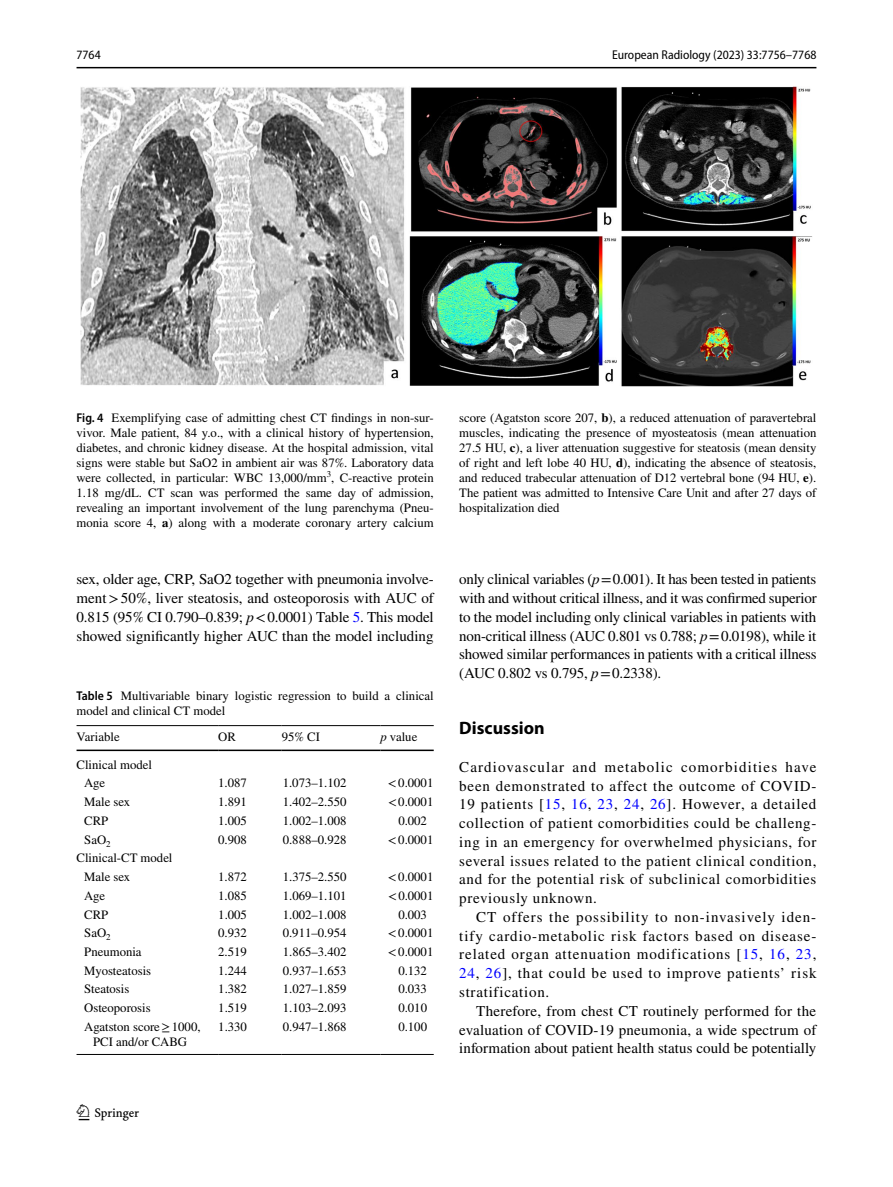
<style>
.page{position:relative;width:893px;height:1187px;background:#fff}
.page>*{position:absolute;margin:0;border:0;box-sizing:border-box;transform-origin:0 0}
.t1{font:22.5px "Springnew Regular 3";color:#000}
.t2{font:700 18px "Myriad Pro";color:#000}
.t3{font:15px/18.8px "STIX";letter-spacing:.005em;color:#000;text-align:justify}
.t4{font:12.75px/15px "STIX";color:#000}
.t5{font:semi-condensed 12.75px "Myriad Pro";color:#000}
.s1{font-family:"Myriad Pro";font-weight:600;font-stretch:semi-condensed}
.s2{font-weight:700}
.s3{font-style:italic}
.s4{color:#00f}
</style>
<div class="page">
<hr style="left:77px;top:67px;width:739px;height:1px;background:#000">
<img style="left:81px;top:87px;width:731px;height:300px">
<hr style="left:77px;top:725px;width:141px;height:1px;background:#000">
<hr style="left:77px;top:749px;width:141px;height:2px;background:#000">
<hr style="left:218px;top:725px;width:64px;height:1px;background:#000">
<hr style="left:218px;top:749px;width:64px;height:2px;background:#000">
<hr style="left:282px;top:725px;width:98px;height:1px;background:#000">
<hr style="left:282px;top:749px;width:98px;height:2px;background:#000">
<hr style="left:380px;top:725px;width:54px;height:1px;background:#000">
<hr style="left:380px;top:749px;width:54px;height:2px;background:#000">
<hr style="left:77px;top:1053px;width:141px;height:1px;background:#000">
<hr style="left:218px;top:1053px;width:64px;height:1px;background:#000">
<hr style="left:282px;top:1053px;width:98px;height:1px;background:#000">
<hr style="left:380px;top:1053px;width:54px;height:1px;background:#000">
<p class="t5" style="left:77px;top:48px;width:26px">7764</p>
<p class="t5" style="left:612px;top:48px;width:206px">European Radiology (2023) 33:7756–7768</p>
<p class="t4" style="left:77px;top:411px;width:359px;text-align:justify"><span class="s1">Fig. 4</span> Exemplifying case of admitting chest CT findings in non-sur&shy;vivor. Male patient, 84 y.o., with a clinical history of hypertension, diabetes, and chronic kidney disease. At the hospital admission, vital signs were stable but SaO2 in ambient air was 87%. Laboratory data were collected, in particular: WBC 13,000/mm<sup>3</sup>, C-reactive protein 1.18 mg/dL. CT scan was performed the same day of admission, revealing an important involvement of the lung parenchyma (Pneu&shy;monia score 4, <span class="s2">a</span>) along with a moderate coronary artery calcium</p>
<p class="t4" style="left:459px;top:411px;width:359px;text-align:justify">score (Agatston score 207, <span class="s2">b</span>), a reduced attenuation of paravertebral muscles, indicating the presence of myosteatosis (mean attenuation 27.5 HU, <span class="s2">c</span>), a liver attenuation suggestive for steatosis (mean density of right and left lobe 40 HU, <span class="s2">d</span>), indicating the absence of steatosis, and reduced trabecular attenuation of D12 vertebral bone (94 HU, <span class="s2">e</span>).<br>The patient was admitted to Intensive Care Unit and after 27 days of hospitalization died</p>
<p class="t3" style="left:77px;top:571px;width:359px">sex, older age, CRP, SaO2 together with pneumonia involve&shy;ment&gt;50%, liver steatosis, and osteoporosis with AUC of 0.815 (95% CI 0.790–0.839; <span class="s3">p</span>&lt;0.0001) Table <span class="s4">5</span>. This model showed significantly higher AUC than the model including</p>
<p class="t3" style="left:459px;top:571px;width:359px">only clinical variables (<span class="s3">p</span>=0.001). It has been tested in patients with and without critical illness, and it was confirmed superior to the model including only clinical variables in patients with non-critical illness (AUC 0.801 vs 0.788; <span class="s3">p</span>=0.0198), while it showed similar performances in patients with a critical illness (AUC 0.802 vs 0.795, <span class="s3">p</span>=0.2338).</p>
<p class="t4" style="left:77px;top:689px;width:359px"><span class="s1">Table 5</span> Multivariable binary logistic regression to build a clinical model and clinical CT model</p>
<p class="t4" style="left:77px;top:729px;width:45px">Variable</p>
<p class="t4" style="left:218px;top:729px;width:19px">OR</p>
<p class="t4" style="left:282px;top:729px;width:40px">95% CI</p>
<p class="t4" style="left:380px;top:729px;width:38px"><span class="s3">p</span> value</p>
<p class="t4" style="left:84px;top:755px;width:69px;line-height:18.8px;text-indent:-8px">Clinical model<br>Age</p>
<p class="t4" style="left:218px;top:776px;width:30px">1.087</p>
<p class="t4" style="left:283px;top:776px;width:65px">1.073–1.102</p>
<p class="t4" style="left:388px;top:776px;width:47px">&lt;0.0001</p>
<p class="t4" style="left:84px;top:795px;width:48px">Male sex</p>
<p class="t4" style="left:218px;top:795px;width:30px">1.891</p>
<p class="t4" style="left:283px;top:795px;width:65px">1.402–2.550</p>
<p class="t4" style="left:388px;top:795px;width:47px">&lt;0.0001</p>
<p class="t4" style="left:84px;top:813px;width:26px">CRP</p>
<p class="t4" style="left:218px;top:813px;width:30px">1.005</p>
<p class="t4" style="left:283px;top:813px;width:65px">1.002–1.008</p>
<p class="t4" style="left:398px;top:813px;width:30px">0.002</p>
<p class="t4" style="left:84px;top:832px;width:28px">SaO<sub>2</sub></p>
<p class="t4" style="left:218px;top:832px;width:30px">0.908</p>
<p class="t4" style="left:283px;top:832px;width:65px">0.888–0.928</p>
<p class="t4" style="left:388px;top:832px;width:47px">&lt;0.0001</p>
<p class="t4" style="left:84px;top:849px;width:90px;line-height:18.8px;text-indent:-8px">Clinical-CT model<br>Male sex</p>
<p class="t4" style="left:218px;top:870px;width:30px">1.872</p>
<p class="t4" style="left:283px;top:870px;width:65px">1.375–2.550</p>
<p class="t4" style="left:388px;top:870px;width:47px">&lt;0.0001</p>
<p class="t4" style="left:84px;top:888px;width:22px">Age</p>
<p class="t4" style="left:218px;top:888px;width:30px">1.085</p>
<p class="t4" style="left:283px;top:888px;width:65px">1.069–1.101</p>
<p class="t4" style="left:388px;top:888px;width:47px">&lt;0.0001</p>
<p class="t4" style="left:84px;top:907px;width:26px">CRP</p>
<p class="t4" style="left:218px;top:907px;width:30px">1.005</p>
<p class="t4" style="left:283px;top:907px;width:65px">1.002–1.008</p>
<p class="t4" style="left:398px;top:907px;width:30px">0.003</p>
<p class="t4" style="left:84px;top:926px;width:28px">SaO<sub>2</sub></p>
<p class="t4" style="left:218px;top:926px;width:30px">0.932</p>
<p class="t4" style="left:283px;top:926px;width:65px">0.911–0.954</p>
<p class="t4" style="left:388px;top:926px;width:47px">&lt;0.0001</p>
<p class="t4" style="left:84px;top:944px;width:59px">Pneumonia</p>
<p class="t4" style="left:218px;top:944px;width:30px">2.519</p>
<p class="t4" style="left:283px;top:944px;width:65px">1.865–3.402</p>
<p class="t4" style="left:388px;top:944px;width:47px">&lt;0.0001</p>
<p class="t4" style="left:84px;top:963px;width:68px">Myosteatosis</p>
<p class="t4" style="left:218px;top:963px;width:30px">1.244</p>
<p class="t4" style="left:283px;top:963px;width:65px">0.937–1.653</p>
<p class="t4" style="left:398px;top:963px;width:30px">0.132</p>
<p class="t4" style="left:84px;top:982px;width:47px">Steatosis</p>
<p class="t4" style="left:218px;top:982px;width:30px">1.382</p>
<p class="t4" style="left:283px;top:982px;width:65px">1.027–1.859</p>
<p class="t4" style="left:398px;top:982px;width:30px">0.033</p>
<p class="t4" style="left:84px;top:1001px;width:68px">Osteoporosis</p>
<p class="t4" style="left:218px;top:1001px;width:30px">1.519</p>
<p class="t4" style="left:283px;top:1001px;width:65px">1.103–2.093</p>
<p class="t4" style="left:398px;top:1001px;width:30px">0.010</p>
<p class="t4" style="left:84px;top:1019px;width:118px;text-align:center">Agatston score≥1000,<br>PCI and/or CABG</p>
<p class="t4" style="left:218px;top:1019px;width:30px">1.330</p>
<p class="t4" style="left:283px;top:1019px;width:65px">0.947–1.868</p>
<p class="t4" style="left:398px;top:1019px;width:30px">0.100</p>
<h1 class="t1" style="left:79px;top:1104px;width:62px">1 3</h1>
<h2 class="t2" style="left:459px;top:716px;width:87px">Discussion</h2>
<p class="t3" style="left:459px;top:758px;width:359px">Cardiovascular and metabolic comorbidities have been demonstrated to affect the outcome of COVID-19 patients [<span class="s4">15</span>, <span class="s4">16</span>, <span class="s4">23</span>, <span class="s4">24</span>, <span class="s4">26</span>]. However, a detailed collection of patient comorbidities could be challeng&shy;ing in an emergency for overwhelmed physicians, for several issues related to the patient clinical condition, and for the potential risk of subclinical comorbidities previously unknown.</p>
<p class="t3" style="left:459px;top:908px;width:359px;text-indent:17px">CT offers the possibility to non-invasively iden&shy;tify cardio-metabolic risk factors based on disease&shy;related organ attenuation modifications [<span class="s4">15</span>, <span class="s4">16</span>, <span class="s4">23</span>, <span class="s4">24</span>, <span class="s4">26</span>], that could be used to improve patients’ risk stratification.</p>
<p class="t3" style="left:459px;top:1002px;width:359px;text-indent:17px">Therefore, from chest CT routinely performed for the evaluation of COVID-19 pneumonia, a wide spectrum of information about patient health status could be potentially</p>
</div>
